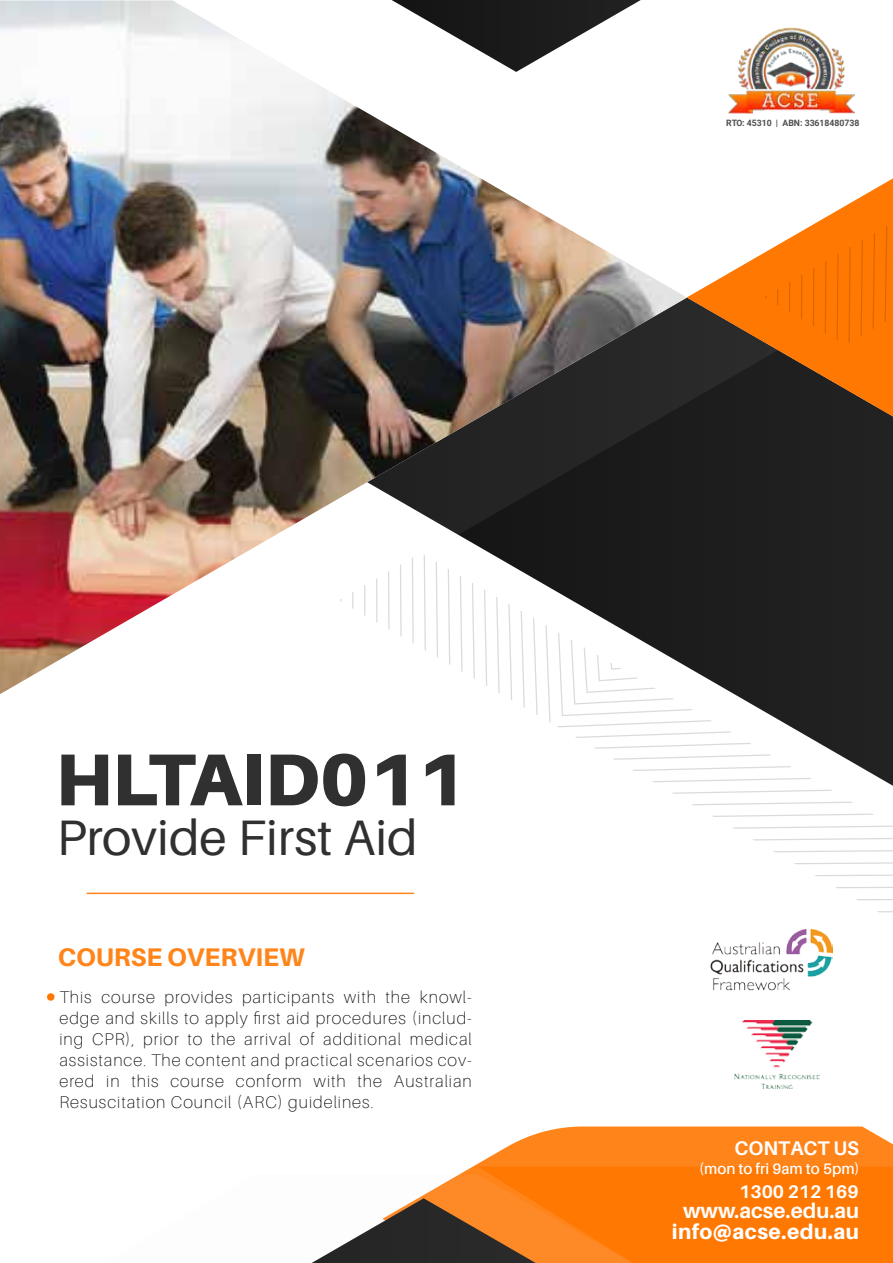
<style>
.page{position:relative;width:893px;height:1263px;background:#fff}
.page>*{position:absolute;margin:0;border:0;box-sizing:border-box;transform-origin:0 0}
.t1{font:900 73.5px "Aileron";color:#303030}
.t2{font:49.8px "Aileron";color:#303030}
.t3{font:800 25.5px "Aileron";color:#f70}
.t4{font:800 21px "Aileron";letter-spacing:.02em;color:#fff}
.t5{font:700 21px "Aileron";color:#fff}
.t6{font:700 19.65px "Aileron";color:#fff}
.t7{font:700 18.15px "Aileron";color:#fff}
.t8{font:100 16.95px/21px "Aileron";letter-spacing:.06em;color:#000;text-align:justify}
.t9{font:600 15.15px "Aileron";color:#fff}
.t10{font:700 8.85px "Roboto";color:#4e4e4e}
</style>
<div class="page">
<svg style="left:654px;top:424px;width:239px;height:362px;background:#393939"></svg>
<svg style="left:474px;top:1126px;width:419px;height:40px;background:#ff9234"></svg>
<svg style="left:688px;top:178px;width:205px;height:246px;fill:#ff7802"></svg>
<div style="left:460px;top:1166px;width:433px;height:97px;background:#ff7802"></div>
<svg style="left:312px;top:1174px;width:341px;height:89px"></svg>
<hr style="left:87px;top:892px;width:327px;height:2px;background:#f70">
<svg style="left:687px;top:297px;width:91px;height:238px;background:#392a1d"></svg>
<svg style="left:633px;top:766px;width:159px;height:5px"></svg>
<svg style="left:523px;top:694px;width:2px;height:14px"></svg>
<svg style="left:672px;top:790px;width:160px;height:4px"></svg>
<svg style="left:652px;top:778px;width:160px;height:4px"></svg>
<svg style="left:535px;top:694px;width:3px;height:21px"></svg>
<svg style="left:548px;top:625px;width:224px;height:135px"></svg>
<svg style="left:835px;top:887px;width:58px;height:1px"></svg>
<svg style="left:815px;top:874px;width:78px;height:2px"></svg>
<svg style="left:856px;top:899px;width:37px;height:1px"></svg>
<svg style="left:877px;top:911px;width:16px;height:1px"></svg>
<svg style="left:773px;top:850px;width:120px;height:2px"></svg>
<svg style="left:712px;top:813px;width:162px;height:4px"></svg>
<svg style="left:732px;top:825px;width:161px;height:4px"></svg>
<svg style="left:794px;top:862px;width:99px;height:2px"></svg>
<svg style="left:692px;top:801px;width:161px;height:4px"></svg>
<svg style="left:753px;top:838px;width:140px;height:2px"></svg>
<svg style="left:837px;top:254px;width:2px;height:86px"></svg>
<svg style="left:801px;top:275px;width:1px;height:45px"></svg>
<svg style="left:813px;top:268px;width:1px;height:59px"></svg>
<svg style="left:777px;top:289px;width:1px;height:17px"></svg>
<svg style="left:825px;top:261px;width:1px;height:72px"></svg>
<svg style="left:789px;top:282px;width:1px;height:31px"></svg>
<svg style="left:872px;top:233px;width:3px;height:96px"></svg>
<svg style="left:885px;top:226px;width:2px;height:96px"></svg>
<svg style="left:848px;top:247px;width:3px;height:96px"></svg>
<svg style="left:860px;top:240px;width:3px;height:96px"></svg>
<svg style="left:47px;top:993px;width:8px;height:8px"></svg>
<img style="left:728px;top:27px;width:127px;height:87px">
<img style="left:710px;top:929px;width:123px;height:61px">
<img style="left:734px;top:1020px;width:86px;height:68px">
<img style="left:0;top:0;width:687px;height:694px">
<p class="t10" style="left:726px;top:117px;width:135px">RTO: 45310 | ABN: 33618480738</p>
<h1 class="t1" style="left:56px;top:737px;width:412px">HLTAID011</h1>
<h2 class="t2" style="left:57px;top:811px;width:363px">Provide First Aid</h2>
<h3 class="t3" style="left:58px;top:942px;width:249px">COURSE OVERVIEW</h3>
<p class="t8" style="left:59px;top:987px;width:414px">This course provides participants with the knowl&shy;edge and skills to apply first aid procedures (includ&shy;ing CPR), prior to the arrival of additional medical assistance. The content and practical scenarios cov&shy;ered in this course conform with the Australian Resuscitation Council (ARC) guidelines.</p>
<p class="t6" style="left:734px;top:1137px;width:126px">CONTACT US</p>
<p class="t9" style="left:699px;top:1161px;width:162px">(mon to fri 9am to 5pm)</p>
<p class="t7" style="left:739px;top:1182px;width:121px">1300 212 169</p>
<p class="t5" style="left:683px;top:1199px;width:178px">www.acse.edu.au</p>
<p class="t4" style="left:672px;top:1220px;width:189px">info@acse.edu.au</p>
</div>
